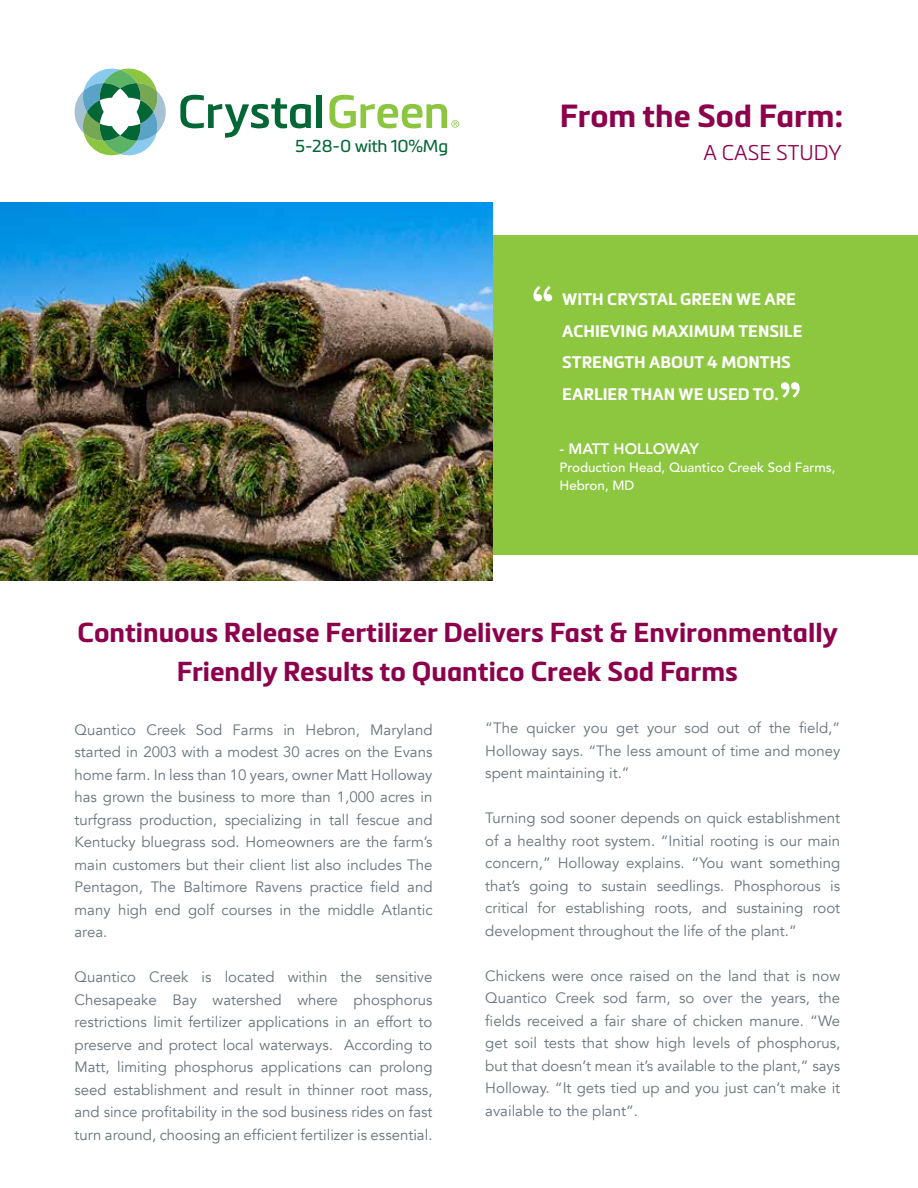
<style>
.page{position:relative;width:918px;height:1188px;background:#fff}
.page>*{position:absolute;margin:0;border:0;box-sizing:border-box;transform-origin:0 0}
.t1{font:900 51px "Brandon Grotesque";color:#fff}
.t2{font:700 31.5px "Metronic Pro";color:#8c004c}
.t3{font:700 27px/39px "Metronic Pro";color:#8c004c;text-align:center}
.t4{font:300 21px "Metronic Pro";color:#8c004c}
.t5{font:16.95px "Metronic Pro";letter-spacing:-.02em;color:#036735}
.t6{font:700 16.5px/31.5px "Metronic Pro";color:#fff}
.t7{font:15px/22.5px "Avenir";color:#68737a;text-align:justify}
.t8{font:800 15px "Avenir LT Std";color:#fff}
.t9{font:500 13.35px/18px "Avenir LT Std";color:#fff}
</style>
<div class="page">
<div style="left:0;top:235px;width:918px;height:320px;background:#8dc63f"></div>
<svg style="left:180px;top:95px;width:131px;height:43px"></svg>
<div style="left:316px;top:95px;width:5px;height:33px;background:#036735"></div>
<svg style="left:329px;top:95px;width:130px;height:33px"></svg>
<svg style="left:75px;top:69px;width:91px;height:87px"></svg>
<img style="left:0;top:203px;width:492px;height:378px">
<p class="t5" style="left:295px;top:134px;width:154px">5-28-0 with 10%Mg</p>
<h2 class="t2" style="left:560px;top:96px;width:285px">From the Sod Farm:</h2>
<h3 class="t4" style="left:704px;top:139px;width:139px">A CASE STUDY</h3>
<h1 class="t1" style="left:532px;top:269px;width:22px">“</h1>
<p class="t6" style="left:562px;top:284px;width:242px">WITH CRYSTAL GREEN WE ARE<br>ACHIEVING MAXIMUM TENSILE<br>STRENGTH ABOUT 4 MONTHS<br>EARLIER THAN WE USED TO.</p>
<h1 class="t1" style="left:780px;top:365px;width:22px">”</h1>
<p class="t8" style="left:559px;top:440px;width:141px">- MATT HOLLOWAY</p>
<p class="t9" style="left:559px;top:458px;width:278px">Production Head, Quantico Creek Sod Farms,<br>Hebron, MD</p>
<h3 class="t3" style="left:78px;top:612px;width:762px">Continuous Release Fertilizer Delivers Fast &amp; Environmentally<br>Friendly Results to Quantico Creek Sod Farms</h3>
<p class="t7" style="left:75px;top:718px;width:360px">Quantico Creek Sod Farms in Hebron, Maryland started in 2003 with a modest 30 acres on the Evans home farm. In less than 10 years, owner Matt Holloway has grown the business to more than 1,000 acres in turfgrass production, specializing in tall fescue and Kentucky bluegrass sod. Homeowners are the farm’s main customers but their client list also includes The Pentagon, The Baltimore Ravens practice field and many high end golf courses in the middle Atlantic area.</p>
<p class="t7" style="left:75px;top:966px;width:360px">Quantico Creek is located within the sensitive Chesapeake Bay watershed where phosphorus restrictions limit fertilizer applications in an effort to preserve and protect local waterways. According to Matt, limiting phosphorus applications can prolong seed establishment and result in thinner root mass, and since profitability in the sod business rides on fast turn around, choosing an efficient fertilizer is essential.</p>
<p class="t7" style="left:485px;top:717px;width:356px">“The quicker you get your sod out of the field,” Holloway says. “The less amount of time and money spent maintaining it.”</p>
<p class="t7" style="left:485px;top:807px;width:356px">Turning sod sooner depends on quick establishment of a healthy root system. “Initial rooting is our main concern,” Holloway explains. “You want something that’s going to sustain seedlings. Phosphorous is critical for establishing roots, and sustaining root development throughout the life of the plant.”</p>
<p class="t7" style="left:485px;top:964px;width:357px">Chickens were once raised on the land that is now Quantico Creek sod farm, so over the years, the fields received a fair share of chicken manure. “We get soil tests that show high levels of phosphorus, but that doesn’t mean it’s available to the plant,” says Holloway. “It gets tied up and you just can’t make it available to the plant”.</p>
</div>
